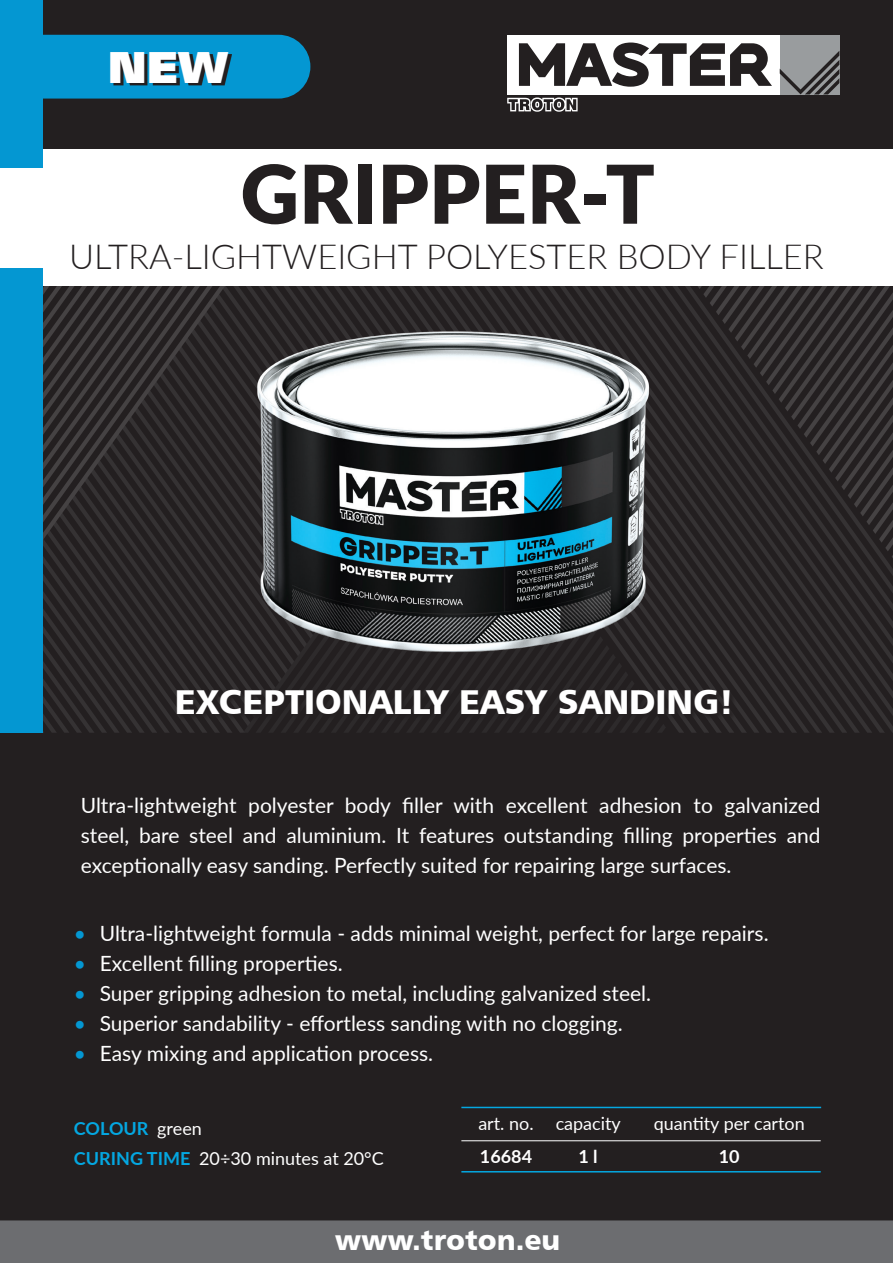
<style>
.page{position:relative;width:893px;height:1263px;background:#231f20}
.page>*{position:absolute;margin:0;border:0;box-sizing:border-box;transform-origin:0 0}
.t1{font:900 81px "Lato";color:#231f20}
.t2{font:45px "Humnst 777 X Blk EU";color:#fff}
.t3{font:300 34.5px "Lato";color:#231f20}
.t4{font:34.5px "Humanist 777 BT Black B";color:#fff}
.t5{font:28.5px "Humanist 777 BT Black B";color:#fff}
.t6{font:21px/30px "Lato";color:#fff;text-align:justify}
.t7{font:21px "Lato";color:#0497d2}
.t8{font:18px "Lato";color:#fff}
.t9{font:700 18px "Lato";color:#04a7e1}
.t10{font:700 18px "Lato";color:#fff}
.s1{font-weight:400;color:#fff}
.s2{font-weight:700;color:#04a7e1}
</style>
<div class="page">
<svg style="left:43px;top:618px;width:850px;height:115px"></svg>
<svg style="left:243px;top:679px;width:427px;height:54px"></svg>
<svg style="left:43px;top:286px;width:850px;height:332px"></svg>
<div style="left:507px;top:35px;width:273px;height:59px;background:#fff"></div>
<svg style="left:507px;top:97px;width:71px;height:15px"></svg>
<div style="left:780px;top:35px;width:59px;height:59px;background:#999c9e"></div>
<svg style="left:519px;top:43px;width:253px;height:44px"></svg>
<svg style="left:780px;top:51px;width:59px;height:43px"></svg>
<div style="left:0;top:150px;width:893px;height:136px;background:#fff"></div>
<div style="left:43px;top:35px;width:267px;height:64px;background:#0497d2"></div>
<svg style="left:113px;top:54px;width:119px;height:31px"></svg>
<div style="left:176px;top:688px;width:561px;height:33px;background:#231f20"></div>
<div style="left:0;top:1220px;width:893px;height:43px;background:#6c6d70"></div>
<img style="left:153px;top:302px;width:601px;height:377px">
<hr style="left:461px;top:1140px;width:360px;height:1px;background:#fff">
<hr style="left:461px;top:1171px;width:360px;height:1px;background:#04a7e1">
<hr style="left:461px;top:1107px;width:360px;height:1px;background:#04a7e1">
<div style="left:0;top:268px;width:43px;height:465px;background:#0497d2"></div>
<div style="left:0;top:0;width:43px;height:167px;background:#0497d2"></div>
<p class="t2" style="left:108px;top:38px;width:122px">NEW</p>
<p class="t1" style="left:241px;top:133px;width:416px">GRIPPER-T</p>
<p class="t3" style="left:69px;top:232px;width:756px">ULTRA-LIGHTWEIGHT POLYESTER BODY FILLER</p>
<p class="t4" style="left:175px;top:680px;width:561px">EXCEPTIONALLY EASY SANDING!</p>
<p class="t6" style="left:81px;top:790px;width:741px">Ultra-lightweight polyester body filler with excellent adhesion to galvanized steel, bare steel and aluminium. It features outstanding filling properties and exceptionally easy sanding. Perfectly suited for repairing large surfaces.</p>
<p class="t7" style="left:74px;top:918px;width:14px">•</p>
<p class="t7" style="left:74px;top:948px;width:14px">•</p>
<p class="t7" style="left:74px;top:978px;width:14px">•</p>
<p class="t7" style="left:74px;top:1008px;width:14px">•</p>
<p class="t7" style="left:74px;top:1038px;width:14px">•</p>
<p class="t6" style="left:100px;top:917px;width:670px">Ultra-lightweight formula - adds minimal weight, perfect for large repairs.</p>
<p class="t6" style="left:100px;top:947px;width:244px">Excellent filling properties.</p>
<p class="t6" style="left:100px;top:977px;width:553px">Super gripping adhesion to metal, including galvanized steel.</p>
<p class="t6" style="left:100px;top:1007px;width:524px">Superior sandability - effortless sanding with no clogging.</p>
<p class="t6" style="left:100px;top:1037px;width:335px">Easy mixing and application process.</p>
<p class="t9" style="left:74px;top:1115px;width:129px">COLOUR <span class="s1">green</span></p>
<p class="t8" style="left:74px;top:1145px;width:311px"><span class="s2">CURING TIME</span> 20÷30 minutes at 20°C</p>
<p class="t8" style="left:478px;top:1110px;width:57px">art. no.</p>
<p class="t10" style="left:480px;top:1143px;width:54px">16684</p>
<p class="t8" style="left:556px;top:1110px;width:67px">capacity</p>
<p class="t10" style="left:578px;top:1143px;width:21px">1 l</p>
<p class="t5" style="left:335px;top:1221px;width:227px">www.troton.eu</p>
<p class="t8" style="left:654px;top:1110px;width:153px">quantity per carton</p>
<p class="t10" style="left:719px;top:1143px;width:22px">10</p>
</div>
